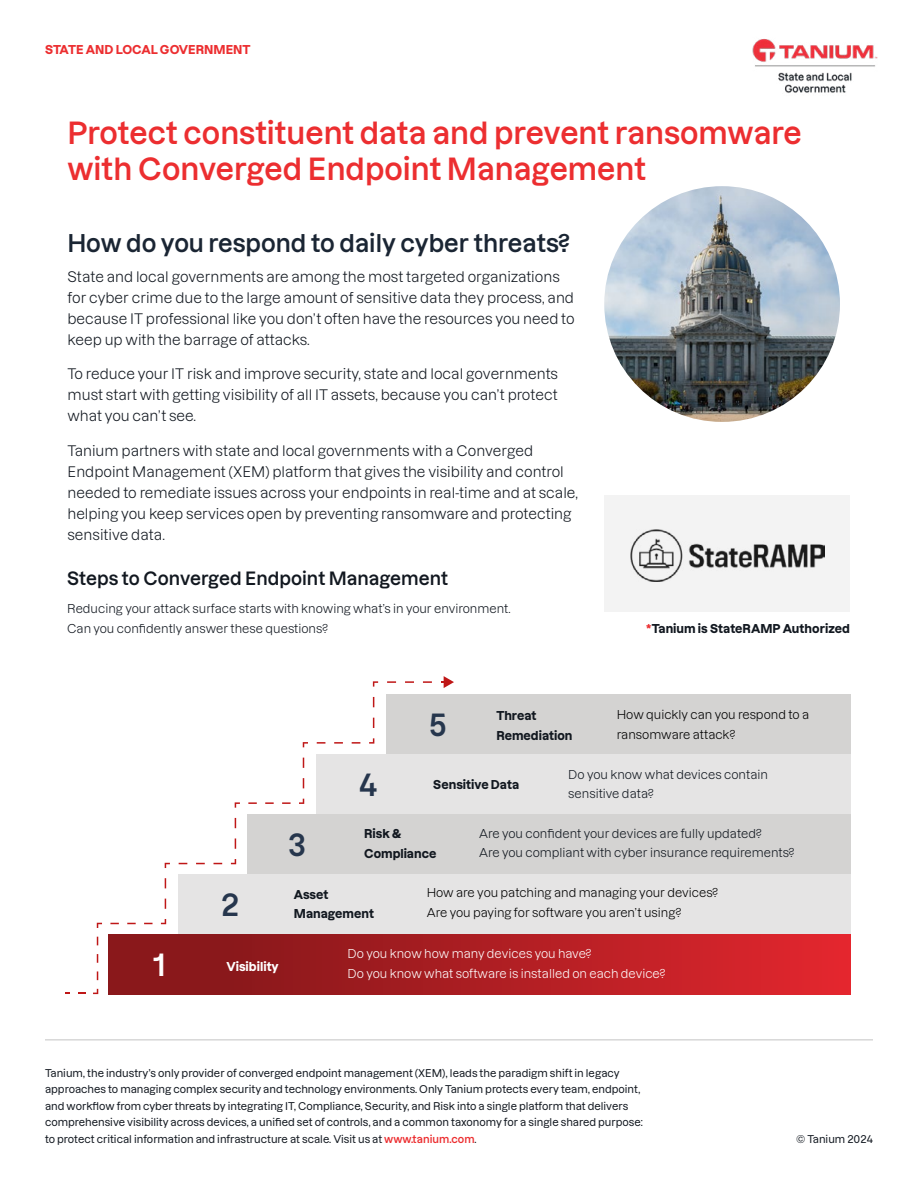
<style>
.page{position:relative;width:918px;height:1188px;background:#fff}
.page>*{position:absolute;margin:0;border:0;box-sizing:border-box;transform-origin:0 0}
.t1{font:600 30px/36px "Dazzed";color:#ec2e30}
.t2{font:600 30px "Dazzed";color:#26364d}
.t3{font:600 30px "Dazzed";color:#fff}
.t4{font:600 24px "Dazzed";color:#1a2533}
.t5{font:600 18px "Dazzed";color:#121820}
.t6{font:14.25px/21px "Dazzed";color:#121820}
.t7{font:12px/19.5px "Dazzed";color:#121820}
.t8{font:12px/19.5px "Dazzed";color:#000}
.t9{font:700 12px/19.5px "Dazzed";color:#121820}
.t10{font:12px/19.5px "Dazzed";color:#fff}
.t11{font:700 12px "Dazzed";color:#ec2e30}
.t12{font:700 12px "Dazzed";color:#fff}
.t13{font:500 10.5px/16.5px "Dazzed";color:#121820}
.s1{color:#ec2e30}
.s2{font-weight:600;color:#ec2e30}
</style>
<div class="page">
<hr style="left:45px;top:1040px;width:828px;height:1px;background:#c3c3c3">
<div style="left:386px;top:694px;width:464px;height:60px;background:#d4d3d2"></div>
<div style="left:316px;top:754px;width:534px;height:60px;background:#e5e4e4"></div>
<div style="left:247px;top:814px;width:603px;height:60px;background:#d4d3d2"></div>
<div style="left:178px;top:874px;width:672px;height:60px;background:#e5e4e4"></div>
<div style="left:109px;top:934px;width:741px;height:60px;background:linear-gradient(to right,#7d1618,#e0262e)"></div>
<svg style="left:93px;top:989px;width:5px;height:5px"></svg>
<svg style="left:97px;top:923px;width:5px;height:5px"></svg>
<svg style="left:161px;top:919px;width:5px;height:5px"></svg>
<svg style="left:165px;top:863px;width:5px;height:5px"></svg>
<svg style="left:231px;top:859px;width:5px;height:5px"></svg>
<svg style="left:235px;top:802px;width:5px;height:6px"></svg>
<svg style="left:282px;top:802px;width:9px;height:2px"></svg>
<svg style="left:265px;top:802px;width:9px;height:2px"></svg>
<svg style="left:248px;top:802px;width:9px;height:2px"></svg>
<svg style="left:299px;top:799px;width:5px;height:5px"></svg>
<svg style="left:303px;top:742px;width:5px;height:5px"></svg>
<svg style="left:352px;top:742px;width:8px;height:2px"></svg>
<svg style="left:334px;top:742px;width:9px;height:2px"></svg>
<svg style="left:317px;top:742px;width:8px;height:2px"></svg>
<svg style="left:369px;top:738px;width:5px;height:6px"></svg>
<svg style="left:373px;top:681px;width:5px;height:6px"></svg>
<svg style="left:423px;top:681px;width:9px;height:2px"></svg>
<svg style="left:405px;top:681px;width:9px;height:2px"></svg>
<svg style="left:387px;top:681px;width:9px;height:2px"></svg>
<svg style="left:441px;top:676px;width:13px;height:12px"></svg>
<img style="left:752px;top:39px;width:126px;height:54px">
<img style="left:604px;top:186px;width:236px;height:236px;border-radius:118px">
<div style="left:604px;top:495px;width:246px;height:117px;background:#f3f3f3"></div>
<img style="left:630px;top:530px;width:194px;height:51px">
<p class="t11" style="left:45px;top:40px;width:207px">STATE AND LOCAL GOVERNMENT</p>
<h1 class="t1" style="left:68px;top:111px;width:736px">Protect constituent data and prevent ransomware with Converged Endpoint Management</h1>
<h2 class="t4" style="left:68px;top:223px;width:504px">How do you respond to daily cyber threats?</h2>
<p class="t6" style="left:68px;top:264px;width:509px">State and local governments are among the most targeted organizations for cyber crime due to the large amount of sensitive data they process, and because IT professional like you don’t often have the resources you need to keep up with the barrage of attacks.</p>
<p class="t6" style="left:68px;top:362px;width:492px;text-align:justify">To reduce your IT risk and improve security, state and local governments must start with getting visibility of all IT assets, because you can’t protect what you can’t see.</p>
<p class="t6" style="left:68px;top:438px;width:512px">Tanium partners with state and local governments with a Converged Endpoint Management (XEM) platform that gives the visibility and control needed to remediate issues across your endpoints in real-time and at scale, helping you keep services open by preventing ransomware and protecting sensitive data.</p>
<p class="t5" style="left:67px;top:563px;width:382px">Steps to Converged Endpoint Management</p>
<p class="t7" style="left:67px;top:598px;width:445px">Reducing your attack surface starts with knowing what’s in your environment.<br>Can you confidently answer these questions?</p>
<p class="t9" style="left:646px;top:618px;width:205px"><span class="s1">*</span>Tanium is StateRAMP Authorized</p>
<h1 class="t3" style="left:153px;top:941px;width:14px">1</h1>
<h1 class="t2" style="left:221px;top:881px;width:20px">2</h1>
<h1 class="t2" style="left:288px;top:821px;width:19px">3</h1>
<h1 class="t2" style="left:359px;top:761px;width:20px">4</h1>
<h1 class="t2" style="left:428px;top:701px;width:20px">5</h1>
<p class="t9" style="left:496px;top:705px;width:78px">Threat<br>Remediation</p>
<p class="t8" style="left:617px;top:704px;width:194px">How quickly can you respond to a ransomware attack?</p>
<p class="t9" style="left:433px;top:774px;width:88px">Sensitive Data</p>
<p class="t7" style="left:568px;top:763px;width:201px">Do you know what devices contain sensitive data?</p>
<p class="t9" style="left:364px;top:823px;width:74px">Risk &amp;<br>Compliance</p>
<p class="t7" style="left:479px;top:822px;width:317px">Are you confident your devices are fully updated?<br>Are you compliant with cyber insurance requirements?</p>
<p class="t9" style="left:294px;top:883px;width:82px">Asset<br>Management</p>
<p class="t8" style="left:427px;top:882px;width:293px">How are you patching and managing your devices?<br>Are you paying for software you aren’t using?</p>
<p class="t12" style="left:226px;top:957px;width:54px">Visibility</p>
<p class="t10" style="left:348px;top:943px;width:319px">Do you know how many devices you have?<br>Do you know what software is installed on each device?</p>
<p class="t13" style="left:45px;top:1064px;width:599px">Tanium, the industry’s only provider of converged endpoint management (XEM), leads the paradigm shift in legacy approaches to managing complex security and technology environments. Only Tanium protects every team, endpoint, and workflow from cyber threats by integrating IT, Compliance, Security, and Risk into a single platform that delivers comprehensive visibility across devices, a unified set of controls, and a common taxonomy for a single shared purpose: to protect critical information and infrastructure at scale. Visit us at <span class="s2">www.tanium.com</span>.</p>
<p class="t13" style="left:796px;top:1130px;width:78px">© Tanium 2024</p>
</div>
